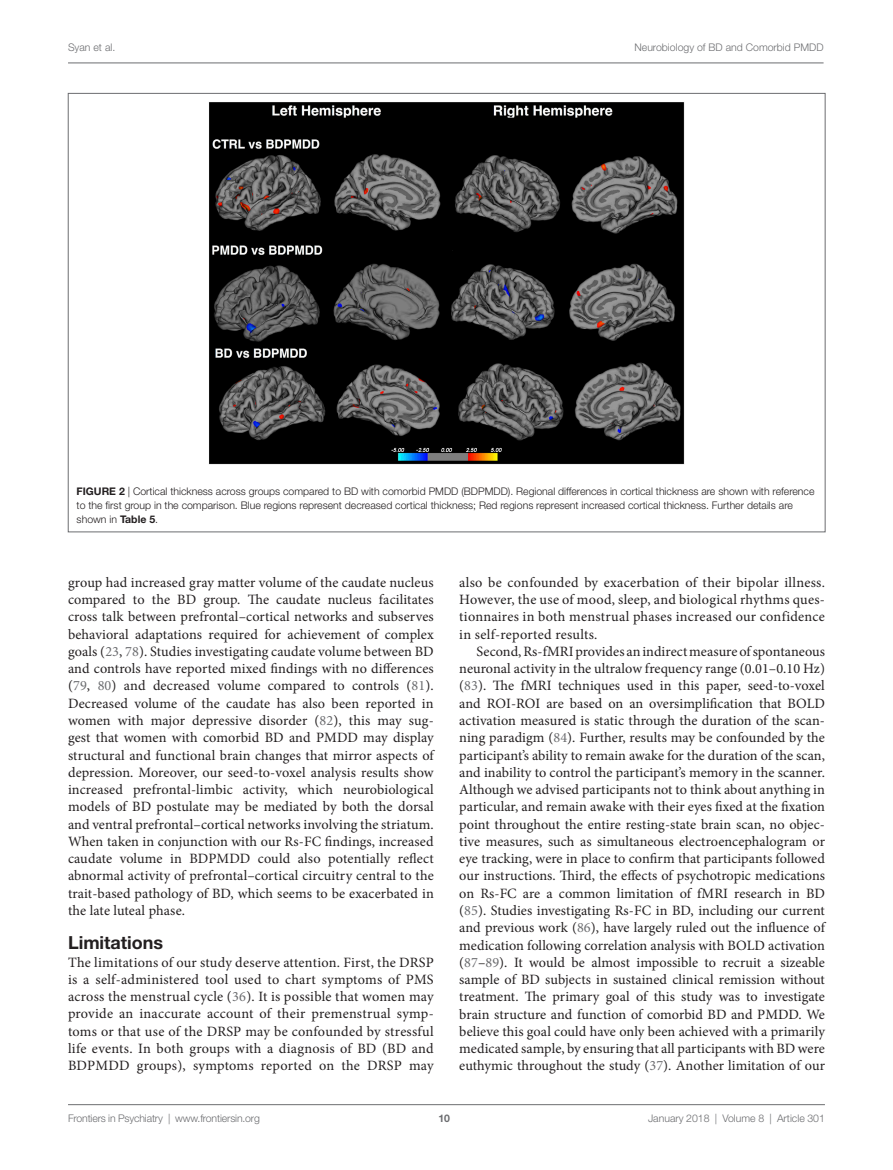
<style>
.page{position:relative;width:893px;height:1170px;background:#fff}
.page>*{position:absolute;margin:0;border:0;box-sizing:border-box;transform-origin:0 0}
.t1{font:700 18px "Helvetica Neue LT Std";color:#231f20}
.t2{font:14.25px/17.2px "Minion Pro";letter-spacing:.01em;color:#231f20;text-align:justify}
.t3{font:300 10.5px/14.2px "Helvetica Neue LT Std";color:#231f20}
.t4{font:300 10.5px "Helvetica Neue LT Std";color:#6c6d70}
.t5{font:700 10.5px "Helvetica Neue LT Std";color:#6c6d70}
.s1{font-weight:700}
.s2{color:#6c6d70}
</style>
<div class="page">
<img style="left:209px;top:102px;width:475px;height:363px">
<hr style="left:68px;top:63px;width:756px;height:1px;background:#6c6d70">
<hr style="left:68px;top:1104px;width:757px;height:1px;background:#6c6d70">
<p class="t4" style="left:68px;top:41px;width:49px">Syan et al.</p>
<p class="t4" style="left:634px;top:41px;width:191px">Neurobiology of BD and Comorbid PMDD</p>
<p class="t3" style="left:77px;top:484px;width:739px"><span class="s1">Figure 2</span> | Cortical thickness across groups compared to BD with comorbid PMDD (BDPMDD). Regional differences in cortical thickness are shown with reference to the first group in the comparison. Blue regions represent decreased cortical thickness; Red regions represent increased cortical thickness. Further details are shown in <span class="s1">Table 5</span>.</p>
<p class="t2" style="left:68px;top:573px;width:367px">group had increased gray matter volume of the caudate nucleus compared to the BD group. The caudate nucleus facilitates cross talk between prefrontal–cortical networks and subserves behavioral adaptations required for achievement of complex goals (<span class="s2">23</span>, <span class="s2">78</span>). Studies investigating caudate volume between BD and controls have reported mixed findings with no differences (<span class="s2">79</span>, <span class="s2">80</span>) and decreased volume compared to controls (<span class="s2">81</span>).<br>Decreased volume of the caudate has also been reported in women with major depressive disorder (<span class="s2">82</span>), this may sug&shy;gest that women with comorbid BD and PMDD may display structural and functional brain changes that mirror aspects of depression. Moreover, our seed-to-voxel analysis results show increased prefrontal-limbic activity, which neurobiological models of BD postulate may be mediated by both the dorsal and ventral prefrontal–cortical networks involving the striatum.<br>When taken in conjunction with our Rs-FC findings, increased caudate volume in BDPMDD could also potentially reflect abnormal activity of prefrontal–cortical circuitry central to the trait-based pathology of BD, which seems to be exacerbated in the late luteal phase.</p>
<p class="t1" style="left:68px;top:931px;width:97px">Limitations</p>
<p class="t2" style="left:68px;top:953px;width:367px">The limitations of our study deserve attention. First, the DRSP is a self-administered tool used to chart symptoms of PMS across the menstrual cycle (<span class="s2">36</span>). It is possible that women may provide an inaccurate account of their premenstrual symp&shy;toms or that use of the DRSP may be confounded by stressful life events. In both groups with a diagnosis of BD (BD and BDPMDD groups), symptoms reported on the DRSP may</p>
<p class="t2" style="left:459px;top:573px;width:367px">also be confounded by exacerbation of their bipolar illness.<br>However, the use of mood, sleep, and biological rhythms ques&shy;tionnaires in both menstrual phases increased our confidence in self-reported results.</p>
<p class="t2" style="left:459px;top:642px;width:367px;text-indent:17px">Second, Rs-fMRI provides an indirect measure of spontaneous neuronal activity in the ultralow frequency range (0.01–0.10 Hz) (<span class="s2">83</span>). The fMRI techniques used in this paper, seed-to-voxel and ROI-ROI are based on an oversimplification that BOLD activation measured is static through the duration of the scan&shy;ning paradigm (<span class="s2">84</span>). Further, results may be confounded by the participant’s ability to remain awake for the duration of the scan, and inability to control the participant’s memory in the scanner.<br>Although we advised participants not to think about anything in particular, and remain awake with their eyes fixed at the fixation point throughout the entire resting-state brain scan, no objec&shy;tive measures, such as simultaneous electroencephalogram or eye tracking, were in place to confirm that participants followed our instructions. Third, the effects of psychotropic medications on Rs-FC are a common limitation of fMRI research in BD (<span class="s2">85</span>). Studies investigating Rs-FC in BD, including our current and previous work (<span class="s2">86</span>), have largely ruled out the influence of medication following correlation analysis with BOLD activation (<span class="s2">87</span>–<span class="s2">89</span>). It would be almost impossible to recruit a sizeable sample of BD subjects in sustained clinical remission without treatment. The primary goal of this study was to investigate brain structure and function of comorbid BD and PMDD. We believe this goal could have only been achieved with a primarily medicated sample, by ensuring that all participants with BD were euthymic throughout the study (<span class="s2">37</span>). Another limitation of our</p>
<p class="t4" style="left:68px;top:1111px;width:193px">Frontiers in Psychiatry | www.frontiersin.org</p>
<p class="t4" style="left:648px;top:1111px;width:178px">January 2018 | Volume 8 | Article 301</p>
<p class="t5" style="left:439px;top:1111px;width:13px">10</p>
</div>
